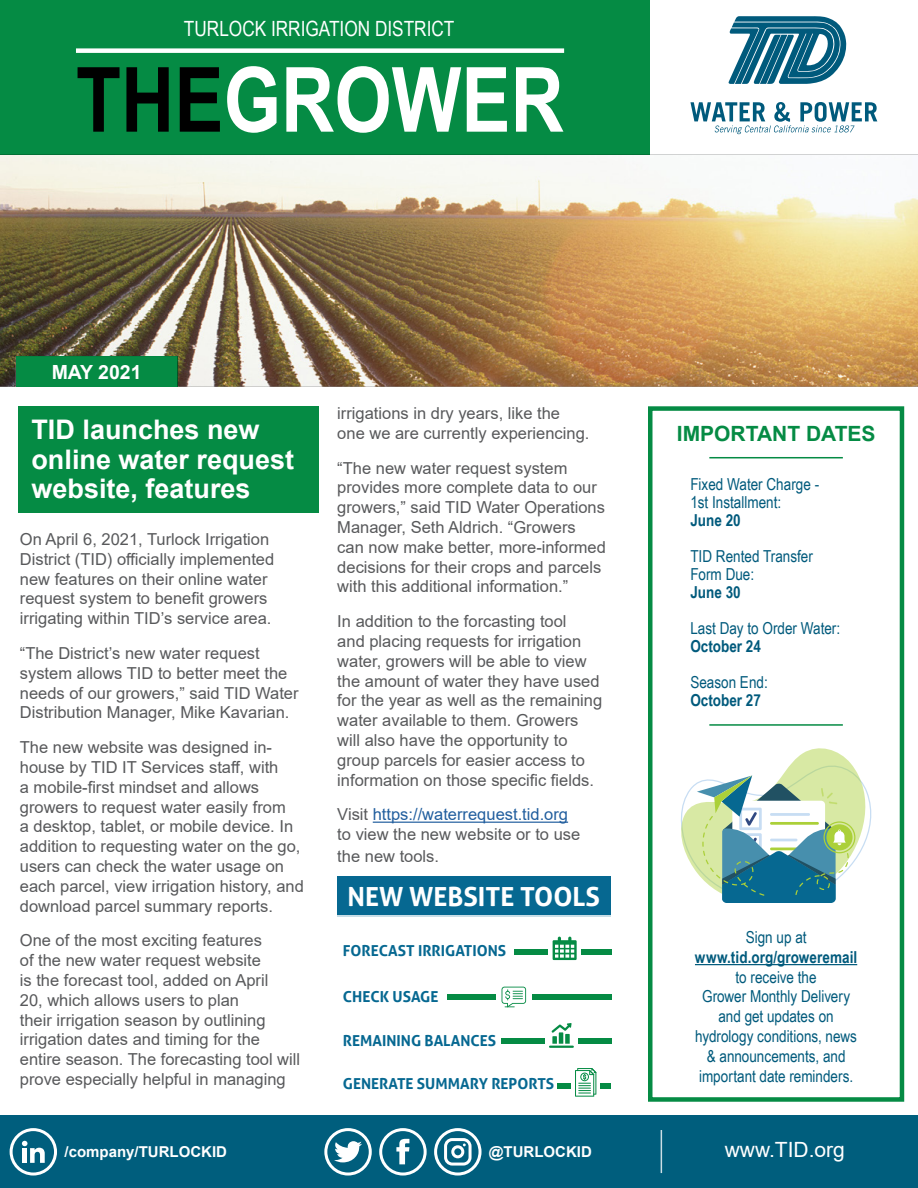
<style>
.page{position:relative;width:918px;height:1188px;background:#fff}
.page>*{position:absolute;margin:0;border:0;box-sizing:border-box;transform-origin:0 0}
.t1{font:700 90px "Arial Narrow";color:#fff}
.t2{font:700 27px/29.4px "Arial";color:#fff}
.t3{font:700 26.4px "Aller";color:#fff}
.t4{font:21px "Arial Narrow";color:#fff}
.t5{font:700 21px "Arial";color:#058b44}
.t6{font:21px "Arial";color:#fff}
.t7{font:700 19.5px "Arial";color:#fff}
.t8{font:16.5px/19.8px "Arial";color:#58595b}
.t9{font:16.5px/19.8px "Arial Narrow";color:#005a7c}
.t10{font:700 16.5px "Arial Narrow";color:#005a7c}
.t11{font:700 15.15px "Aller";color:#066891}
.t12{font:700 15px "Arial";color:#fff}
.s1{color:#000}
.s2{color:#215e9e}
</style>
<div class="page">
<div style="left:0;top:1116px;width:918px;height:72px;background:#005e7d"></div>
<div style="left:10px;top:1128px;width:47px;height:48px;border:3px solid #fff;border-radius:50%"></div>
<svg style="left:22px;top:1141px;width:23px;height:22px"></svg>
<hr style="left:661px;top:1130px;width:1px;height:43px;background:#fff">
<div style="left:379px;top:1128px;width:48px;height:48px;border:3px solid #fff;border-radius:50%"></div>
<svg style="left:396px;top:1139px;width:13px;height:25px"></svg>
<div style="left:324px;top:1128px;width:48px;height:48px;border:3px solid #fff;border-radius:50%"></div>
<svg style="left:334px;top:1141px;width:28px;height:21px"></svg>
<div style="left:434px;top:1128px;width:48px;height:48px;border:3px solid #fff;border-radius:50%"></div>
<div style="left:444px;top:1138px;width:28px;height:28px;border:3px solid #fff;border-radius:7px"></div>
<div style="left:451px;top:1145px;width:13px;height:13px;border:3px solid #fff;border-radius:50%"></div>
<div style="left:648px;top:406px;width:256px;height:696px;background:#fff;border:4px solid #058b44"></div>
<hr style="left:709px;top:457px;width:134px;height:1px;background:#058b44">
<hr style="left:709px;top:724px;width:134px;height:2px;background:#058b44">
<hr style="left:695px;top:964px;width:162px;height:1px;background:#005a7c">
<svg style="left:681px;top:748px;width:190px;height:155px"></svg>
<hr style="left:373px;top:822px;width:195px;height:1px;background:#215e9e">
<div style="left:18px;top:406px;width:301px;height:107px;background:#058b44"></div>
<div style="left:337px;top:879px;width:274px;height:38px;background:#c8dde6"></div>
<div style="left:337px;top:876px;width:274px;height:39px;background:#066891"></div>
<div style="left:501px;top:1039px;width:110px;height:5px;background:#058b44"></div>
<div style="left:545px;top:1021px;width:33px;height:33px;background:#fff"></div>
<div style="left:447px;top:994px;width:164px;height:5px;background:#058b44"></div>
<div style="left:496px;top:976px;width:36px;height:33px;background:#fff"></div>
<svg style="left:502px;top:987px;width:24px;height:20px"></svg>
<div style="left:558px;top:1084px;width:53px;height:5px;background:#058b44"></div>
<div style="left:571px;top:1064px;width:29px;height:33px;background:#fff"></div>
<svg style="left:575px;top:1068px;width:21px;height:29px"></svg>
<div style="left:514px;top:949px;width:97px;height:5px;background:#058b44"></div>
<div style="left:548px;top:934px;width:33px;height:33px;background:#fff"></div>
<svg style="left:553px;top:937px;width:24px;height:23px"></svg>
<svg style="left:549px;top:1023px;width:25px;height:25px"></svg>
<div style="left:0;top:0;width:650px;height:154px;background:#058b44"></div>
<div style="left:76px;top:48px;width:488px;height:5px;background:#fff"></div>
<svg style="left:728px;top:16px;width:119px;height:68px"></svg>
<svg style="left:690px;top:102px;width:187px;height:32px"></svg>
<img style="left:0;top:154px;width:918px;height:233px">
<p class="t4" style="left:184px;top:13px;width:272px">TURLOCK IRRIGATION DISTRICT</p>
<h1 class="t1" style="left:76px;top:32px;width:489px"><span class="s1">THE</span>GROWER</h1>
<p class="t7" style="left:52px;top:358px;width:91px">MAY 2021</p>
<h2 class="t2" style="left:32px;top:416px;width:264px">TID launches new online water request website, features</h2>
<p class="t8" style="left:20px;top:529px;width:256px">On April 6, 2021, Turlock Irrigation District (TID) officially implemented new features on their online water request system to benefit growers irrigating within TID’s service area.</p>
<p class="t8" style="left:20px;top:643px;width:280px">“The District’s new water request system allows TID to better meet the needs of our growers,” said TID Water Distribution Manager, Mike Kavarian.</p>
<p class="t8" style="left:20px;top:737px;width:285px">The new website was designed in&shy;house by TID IT Services staff, with<br>a mobile-first mindset and allows growers to request water easily from<br>a desktop, tablet, or mobile device. In addition to requesting water on the go, users can check the water usage on each parcel, view irrigation history, and download parcel summary reports.</p>
<p class="t8" style="left:20px;top:931px;width:282px">One of the most exciting features<br>of the new water request website<br>is the forecast tool, added on April<br>20, which allows users to plan<br>their irrigation season by outlining irrigation dates and timing for the entire season. The forecasting tool will prove especially helpful in managing</p>
<p class="t8" style="left:337px;top:403px;width:254px">irrigations in dry years, like the one we are currently experiencing.</p>
<p class="t8" style="left:337px;top:458px;width:270px">“The new water request system provides more complete data to our growers,” said TID Water Operations Manager, Seth Aldrich. “Growers can now make better, more-informed decisions for their crops and parcels with this additional information.”</p>
<p class="t8" style="left:337px;top:611px;width:267px">In addition to the forcasting tool<br>and placing requests for irrigation water, growers will be able to view the amount of water they have used for the year as well as the remaining water available to them. Growers will also have the opportunity to group parcels for easier access to information on those specific fields.</p>
<p class="t8" style="left:337px;top:805px;width:245px">Visit <span class="s2">https://waterrequest.tid.org </span>to view the new website or to use</p>
<p class="t8" style="left:337px;top:846px;width:103px">the new tools.</p>
<h3 class="t3" style="left:347px;top:881px;width:254px">NEW WEBSITE TOOLS</h3>
<p class="t11" style="left:343px;top:941px;width:165px">FORECAST IRRIGATIONS</p>
<p class="t11" style="left:343px;top:988px;width:97px">CHECK USAGE</p>
<p class="t11" style="left:343px;top:1031px;width:155px">REMAINING BALANCES</p>
<p class="t11" style="left:343px;top:1074px;width:213px">GENERATE SUMMARY REPORTS</p>
<p class="t5" style="left:677px;top:418px;width:200px">IMPORTANT DATES</p>
<p class="t9" style="left:690px;top:475px;width:130px;line-height:18px">Fixed Water Charge -<br>1st Installment:</p>
<p class="t10" style="left:690px;top:508px;width:52px">June 20</p>
<p class="t9" style="left:690px;top:547px;width:124px;line-height:18px">TID Rented Transfer<br>Form Due:</p>
<p class="t10" style="left:690px;top:580px;width:52px">June 30</p>
<p class="t9" style="left:690px;top:618px;width:151px">Last Day to Order Water:</p>
<p class="t10" style="left:690px;top:634px;width:72px">October 24</p>
<p class="t9" style="left:690px;top:672px;width:79px">Season End:</p>
<p class="t10" style="left:690px;top:688px;width:72px">October 27</p>
<p class="t9" style="left:746px;top:927px;width:62px">Sign up at</p>
<p class="t10" style="left:695px;top:945px;width:164px">www.tid.org/groweremail</p>
<p class="t9" style="left:695px;top:966px;width:163px;text-align:center">to receive the<br>Grower Monthly Delivery and get updates on hydrology conditions, news &amp; announcements, and important date reminders.</p>
<p class="t12" style="left:65px;top:1141px;width:164px">/company/TURLOCKID</p>
<p class="t12" style="left:489px;top:1141px;width:104px">@TURLOCKID</p>
<p class="t6" style="left:725px;top:1135px;width:122px">www.TID.org</p>
</div>
